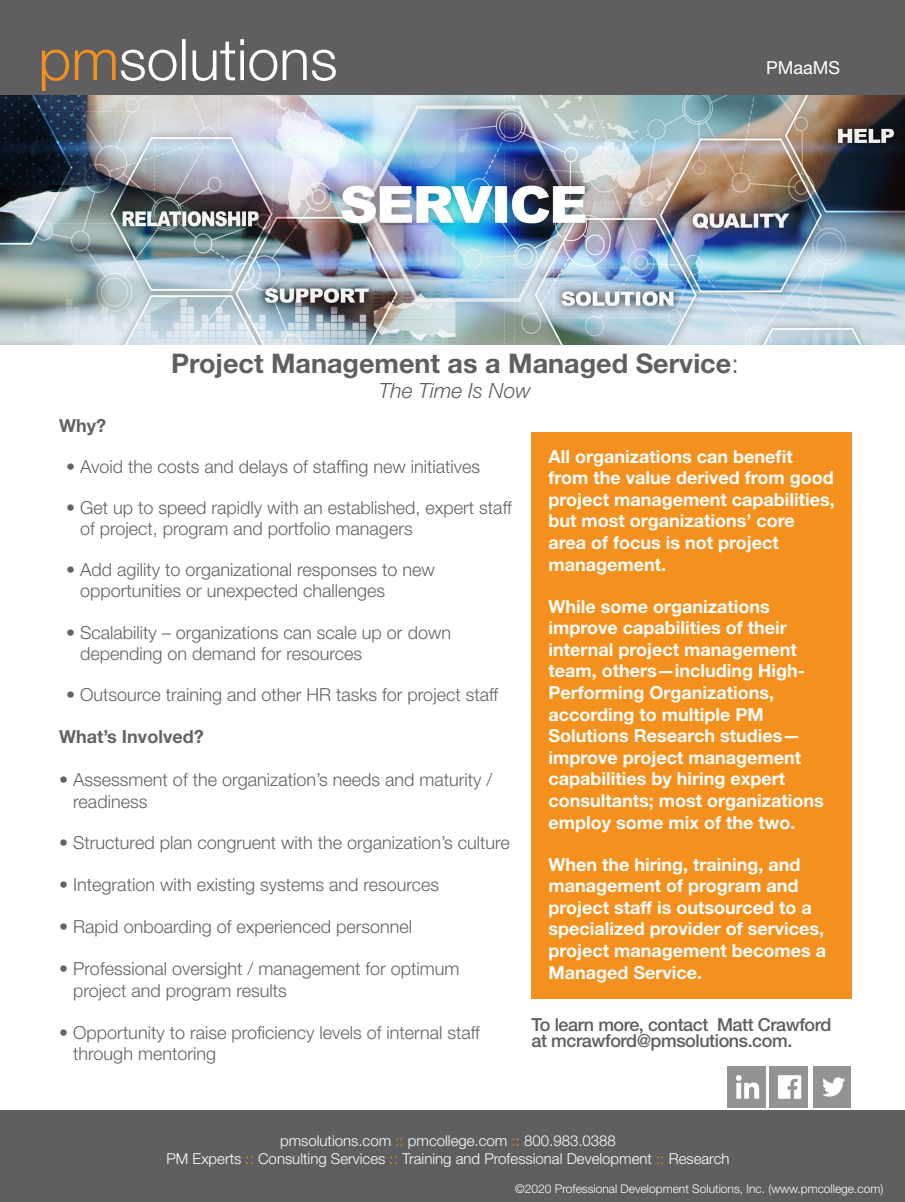
<style>
.page{position:relative;width:905px;height:1202px;background:#fff}
.page>*{position:absolute;margin:0;border:0;box-sizing:border-box;transform-origin:0 0}
.t1{font:700 27px "Helvetica Neue LT";color:#5f5f62}
.t2{font:italic 300 21px "Helvetica Neue LT";color:#5f5f62}
.t3{font:300 18px/21px "Helvetica Neue LT";color:#636366}
.t4{font:700 18px/21.6px "Helvetica Neue LT";color:#fff}
.t5{font:500 18px/16.5px "Helvetica Neue LT";letter-spacing:-.025em;color:#5f5f62}
.t6{font:700 18px "Helvetica Neue LT";color:#636366}
.t7{font:18px "Helvetica Neue LT";color:#fff}
.t8{font:300 15px "Helvetica Neue LT";color:#fff}
.t9{font:300 12px "Helvetica Neue LT";color:#fff}
.s1{font-weight:300}
.s2{color:#eb8b1c}
</style>
<div class="page">
<div style="left:0;top:1110px;width:904px;height:14px;background:#5f5f62"></div>
<div style="left:0;top:1111px;width:904px;height:91px;background:#5f5f62"></div>
<div style="left:0;top:0;width:904px;height:116px;background:#5f5f62"></div>
<svg style="left:42px;top:39px;width:294px;height:52px"></svg>
<img style="left:769px;top:1067px;width:38px;height:41px">
<img style="left:727px;top:1067px;width:38px;height:41px">
<img style="left:813px;top:1067px;width:37px;height:41px">
<div style="left:531px;top:432px;width:321px;height:567px;background:#f4901d"></div>
<img style="left:0;top:95px;width:904px;height:249px">
<p class="t7" style="left:766px;top:57px;width:76px">PMaaMS</p>
<p class="t1" style="left:171px;top:346px;width:569px">Project Management as a Managed Service<span class="s1">:</span></p>
<p class="t2" style="left:379px;top:378px;width:153px">The Time Is Now</p>
<p class="t6" style="left:59px;top:414px;width:49px">Why?</p>
<p class="t3" style="left:66px;top:455px;width:416px">• Avoid the costs and delays of staffing new initiatives</p>
<p class="t3" style="left:80px;top:497px;width:433px;text-indent:-14px">• Get up to speed rapidly with an established, expert staff of project, program and portfolio managers</p>
<p class="t3" style="left:80px;top:559px;width:356px;text-indent:-14px">• Add agility to organizational responses to new opportunities or unexpected challenges</p>
<p class="t3" style="left:80px;top:621px;width:372px;text-indent:-14px">• Scalability – organizations can scale up or down depending on demand for resources</p>
<p class="t3" style="left:66px;top:683px;width:433px">• Outsource training and other HR tasks for project staff</p>
<p class="t6" style="left:59px;top:725px;width:146px">What’s Involved?</p>
<p class="t3" style="left:73px;top:768px;width:421px;line-height:21.6px;text-indent:-14px">• Assessment of the organization’s needs and maturity / readiness</p>
<p class="t3" style="left:59px;top:832px;width:452px">• Structured plan congruent with the organization’s culture</p>
<p class="t3" style="left:59px;top:874px;width:381px">• Integration with existing systems and resources</p>
<p class="t3" style="left:59px;top:916px;width:354px">• Rapid onboarding of experienced personnel</p>
<p class="t3" style="left:73px;top:957px;width:388px;line-height:21.6px;text-indent:-14px">• Professional oversight / management for optimum project and program results</p>
<p class="t3" style="left:73px;top:1021px;width:408px;line-height:21.6px;text-indent:-14px">• Opportunity to raise proficiency levels of internal staff through mentoring</p>
<p class="t4" style="left:548px;top:445px;width:288px">All organizations can benefit from the value derived from good project management capabilities, but most organizations’ core area of focus is not project management.</p>
<p class="t4" style="left:548px;top:595px;width:277px">While some organizations improve capabilities of their internal project management team, others—including High-<br>Performing Organizations, according to multiple PM<br>Solutions Research studies— improve project management capabilities by hiring expert consultants; most organizations employ some mix of the two.</p>
<p class="t4" style="left:548px;top:853px;width:279px">When the hiring, training, and management of program and project staff is outsourced to a specialized provider of services, project management becomes a<br>Managed Service.</p>
<p class="t5" style="left:531px;top:1015px;width:301px">To learn more, contact Matt Crawford at mcrawford@pmsolutions.com.</p>
<p class="t8" style="left:280px;top:1131px;width:337px">pmsolutions.com <span class="s2">::</span> pmcollege.com <span class="s2">::</span> 800.983.0388</p>
<p class="t8" style="left:166px;top:1149px;width:564px">PM Experts <span class="s2">::</span> Consulting Services <span class="s2">::</span> Training and Professional Development <span class="s2">::</span> Research</p>
<p class="t9" style="left:515px;top:1181px;width:369px">©2020 Professional Development Solutions, Inc. (www.pmcollege.com)</p>
</div>
